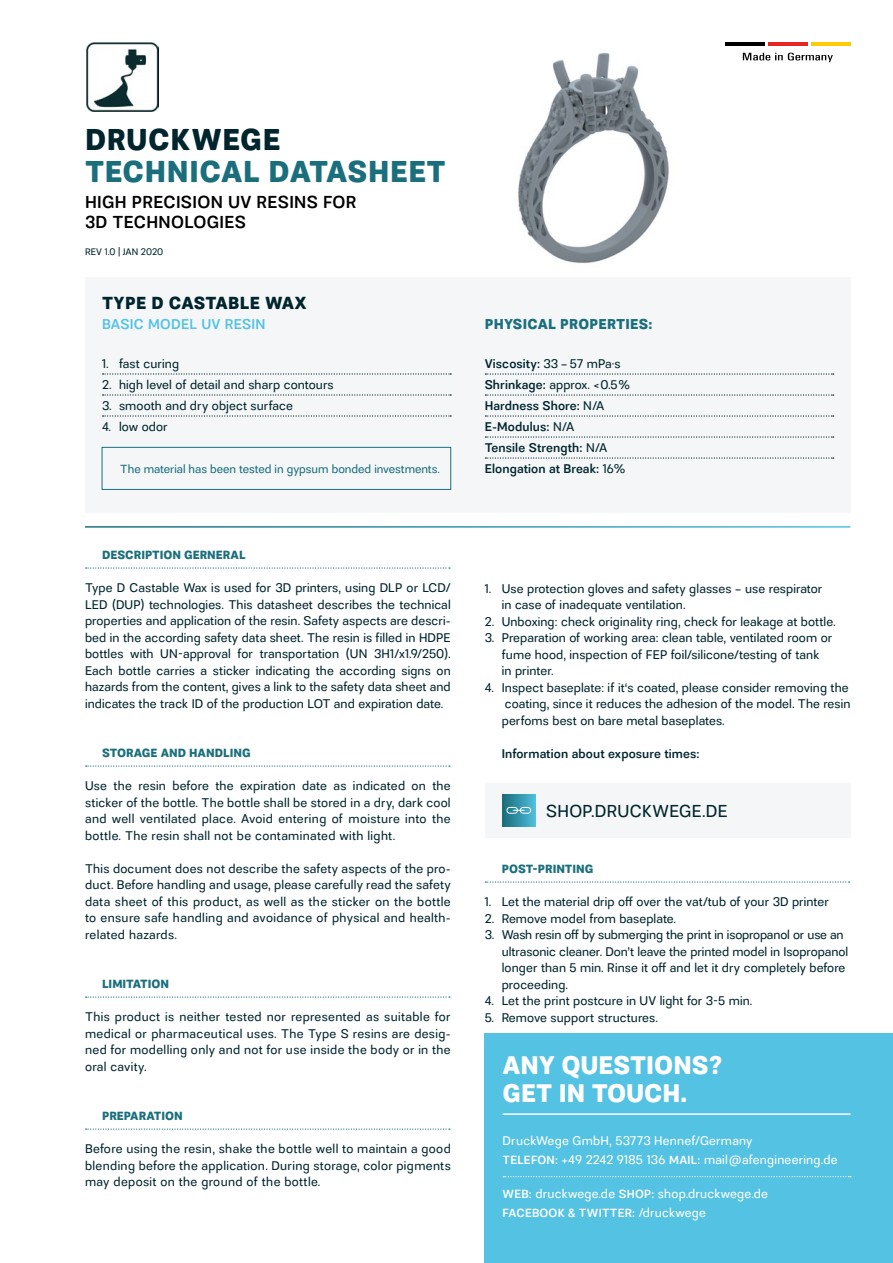
<style>
.page{position:relative;width:893px;height:1263px;background:#fff}
.page>*{position:absolute;margin:0;border:0;box-sizing:border-box;transform-origin:0 0}
.t1{font:700 28.5px "Quiroh";letter-spacing:.02em;color:#1b6f7d}
.t2{font:700 28.5px "Quiroh";letter-spacing:.02em;color:#00252d}
.t3{font:700 24px/28.8px "Quiroh";color:#fff}
.t4{font:500 16.5px/19.5px "Quiroh";letter-spacing:.02em;color:#000}
.t5{font:16.5px "Quiroh";letter-spacing:.02em;color:#00252d}
.t6{font:700 16.5px "Quiroh";letter-spacing:.02em;color:#00252d}
.t7{font:700 13.5px "Quiroh";letter-spacing:.02em;color:#1b6f7d}
.t8{font:500 13.5px "Quiroh";letter-spacing:.02em;color:#54c2e2}
.t9{font:12px/16.5px "Quiroh";letter-spacing:.01em;color:#00252d;text-align:justify}
.t10{font:500 12px/21px "Quiroh";letter-spacing:.01em;color:#00252d}
.t11{font:12px/19.5px "Quiroh";letter-spacing:.02em;color:#fff}
.t12{font:700 11.25px "Quiroh";color:#1b6f7d}
.t13{font:11.25px "Quiroh";color:#1b6f7d}
.t14{font:500 11.25px "Quiroh";letter-spacing:.02em;color:#fff}
.t15{font:9px "Quiroh";letter-spacing:.01em;color:#00252d}
.s1{font-weight:400}
.s2{font-weight:500;font-size:11.25px}
.s3{font-weight:400;font-size:12px}
</style>
<div class="page">
<div style="left:85px;top:277px;width:765px;height:235px;background:#f4f6f7"></div>
<img style="left:86px;top:43px;width:72px;height:69px">
<div style="left:485px;top:1033px;width:408px;height:230px;background:#54c2e2"></div>
<hr style="left:503px;top:1113px;width:347px;height:2px;background:#fff">
<svg style="left:503px;top:1176px;width:348px;height:1px"></svg>
<svg style="left:485px;top:881px;width:365px;height:2px"></svg>
<svg style="left:86px;top:567px;width:364px;height:2px"></svg>
<svg style="left:86px;top:765px;width:364px;height:2px"></svg>
<svg style="left:86px;top:996px;width:364px;height:2px"></svg>
<svg style="left:86px;top:1128px;width:364px;height:2px"></svg>
<svg style="left:485px;top:373px;width:349px;height:2px"></svg>
<svg style="left:485px;top:394px;width:349px;height:2px"></svg>
<svg style="left:485px;top:415px;width:349px;height:2px"></svg>
<svg style="left:485px;top:436px;width:349px;height:2px"></svg>
<svg style="left:485px;top:457px;width:349px;height:2px"></svg>
<div style="left:485px;top:783px;width:365px;height:54px;background:#f4f6f7"></div>
<div style="left:503px;top:794px;width:32px;height:32px;background:linear-gradient(to right,#1e707d,#50bbd9)"></div>
<div style="left:507px;top:807px;width:11px;height:7px;border:1px solid #fff;border-radius:3px"></div>
<div style="left:520px;top:807px;width:11px;height:7px;border:1px solid #fff;border-radius:3px"></div>
<svg style="left:103px;top:373px;width:348px;height:2px"></svg>
<svg style="left:103px;top:394px;width:348px;height:2px"></svg>
<svg style="left:103px;top:415px;width:348px;height:2px"></svg>
<img style="left:518px;top:42px;width:216px;height:222px">
<svg style="left:743px;top:53px;width:90px;height:9px"></svg>
<hr style="left:725px;top:43px;width:40px;height:3px;background:#000">
<hr style="left:768px;top:43px;width:40px;height:3px;background:#e52621">
<hr style="left:811px;top:43px;width:39px;height:3px;background:#ffcc05">
<div style="left:102px;top:447px;width:349px;height:43px;border:1px solid #1b6f7d"></div>
<h1 class="t2" style="left:85px;top:120px;width:197px">DRUCKWEGE</h1>
<h1 class="t1" style="left:85px;top:151px;width:362px">TECHNICAL DATASHEET</h1>
<h3 class="t4" style="left:85px;top:193px;width:273px">HIGH PRECISION UV RESINS FOR<br>3D TECHNOLOGIES</h3>
<p class="t15" style="left:85px;top:246px;width:80px">REV 1.0 | JAN 2020</p>
<h3 class="t6" style="left:102px;top:291px;width:206px">TYPE D CASTABLE WAX</h3>
<p class="t8" style="left:102px;top:314px;width:165px">BASIC MODEL UV RESIN</p>
<p class="t9" style="left:102px;top:355px;width:79px">1. fast curing</p>
<p class="t9" style="left:102px;top:376px;width:233px">2. high level of detail and sharp contours</p>
<p class="t9" style="left:102px;top:397px;width:192px">3. smooth and dry object surface</p>
<p class="t9" style="left:102px;top:418px;width:67px">4. low odor</p>
<p class="t13" style="left:120px;top:461px;width:321px">The material has been tested in gypsum bonded investments.</p>
<p class="t12" style="left:102px;top:547px;width:145px">DESCRIPTION GERNERAL</p>
<p class="t9" style="left:85px;top:579px;width:367px">Type D Castable Wax is used for 3D printers, using DLP or LCD/ LED (DUP) technologies. This datasheet describes the technical properties and application of the resin. Safety aspects are descri&shy;bed in the according safety data sheet. The resin is filled in HDPE bottles with UN-approval for transportation (UN 3H1/x1.9/250).<br>Each bottle carries a sticker indicating the according signs on hazards from the content, gives a link to the safety data sheet and indicates the track ID of the production LOT and expiration date.</p>
<p class="t12" style="left:102px;top:745px;width:150px">STORAGE AND HANDLING</p>
<p class="t9" style="left:85px;top:777px;width:367px">Use the resin before the expiration date as indicated on the sticker of the bottle. The bottle shall be stored in a dry, dark cool and well ventilated place. Avoid entering of moisture into the bottle. The resin shall not be contaminated with light.</p>
<p class="t9" style="left:85px;top:860px;width:367px">This document does not describe the safety aspects of the pro&shy;duct. Before handling and usage, please carefully read the safety data sheet of this product, as well as the sticker on the bottle to ensure safe handling and avoidance of physical and health&shy;related hazards.</p>
<p class="t12" style="left:102px;top:976px;width:69px">LIMITATION</p>
<p class="t9" style="left:85px;top:1008px;width:367px">This product is neither tested nor represented as suitable for medical or pharmaceutical uses. The Type S resins are desig&shy;ned for modelling only and not for use inside the body or in the oral cavity.</p>
<p class="t12" style="left:102px;top:1108px;width:82px">PREPARATION</p>
<p class="t9" style="left:85px;top:1140px;width:367px">Before using the resin, shake the bottle well to maintain a good blending before the application. During storage, color pigments may deposit on the ground of the bottle.</p>
<p class="t7" style="left:485px;top:314px;width:169px">PHYSICAL PROPERTIES:</p>
<p class="t10" style="left:485px;top:353px;width:147px">Viscosity: <span class="s1">33 – 57 mPa·s<br></span>Shrinkage: <span class="s1">approx. &lt;0.5%<br></span>Hardness Shore: <span class="s1">N/A<br></span>E-Modulus: <span class="s1">N/A<br></span>Tensile Strength: <span class="s1">N/A<br></span>Elongation at Break: <span class="s1">16%</span></p>
<p class="t9" style="left:502px;top:580px;width:322px;text-indent:-17px">1. Use protection gloves and safety glasses – use respirator in case of inadequate ventilation.</p>
<p class="t9" style="left:485px;top:613px;width:352px">2. Unboxing: check originality ring, check for leakage at bottle.</p>
<p class="t9" style="left:502px;top:629px;width:332px;text-align:left;text-indent:-17px">3. Preparation of working area: clean table, ventilated room or fume hood, inspection of FEP foil/silicone/testing of tank<br>in printer.</p>
<p class="t9" style="left:502px;top:679px;width:350px;text-align:left;text-indent:-17px">4. Inspect baseplate: if it‘s coated, please consider removing the coating, since it reduces the adhesion of the model. The resin perfoms best on bare metal baseplates.</p>
<p class="t10" style="left:502px;top:743px;width:199px">Information about exposure times:</p>
<h3 class="t5" style="left:546px;top:800px;width:183px">SHOP.DRUCKWEGE.DE</h3>
<p class="t12" style="left:502px;top:861px;width:93px">POST-PRINTING</p>
<p class="t9" style="left:485px;top:893px;width:346px">1. Let the material drip off over the vat/tub of your 3D printer</p>
<p class="t9" style="left:485px;top:910px;width:193px">2. Remove model from baseplate.</p>
<p class="t9" style="left:502px;top:926px;width:348px;text-align:left;text-indent:-17px">3. Wash resin off by submerging the print in isopropanol or use an ultrasonic cleaner. Don’t leave the printed model in Isopropanol longer than 5 min. Rinse it off and let it dry completely before proceeding.</p>
<p class="t9" style="left:485px;top:992px;width:269px">4. Let the print postcure in UV light for 3-5 min.</p>
<p class="t9" style="left:485px;top:1009px;width:175px">5. Remove support structures.</p>
<h2 class="t3" style="left:503px;top:1051px;width:221px">ANY QUESTIONS?<br>GET IN TOUCH.</h2>
<p class="t11" style="left:503px;top:1131px;width:336px">DruckWege GmbH, 53773 Hennef/Germany<br><span class="s2">TELEFON:</span> +49 2242 9185 136 <span class="s2">MAIL:</span> mail@afengineering.de</p>
<p class="t11" style="left:503px;top:1184px;width:267px"><span class="s2">WEB:</span> druckwege.de <span class="s2">SHOP:</span> shop.druckwege.de</p>
<p class="t14" style="left:503px;top:1206px;width:205px">FACEBOOK &amp; TWITTER: <span class="s3">/druckwege</span></p>
</div>
